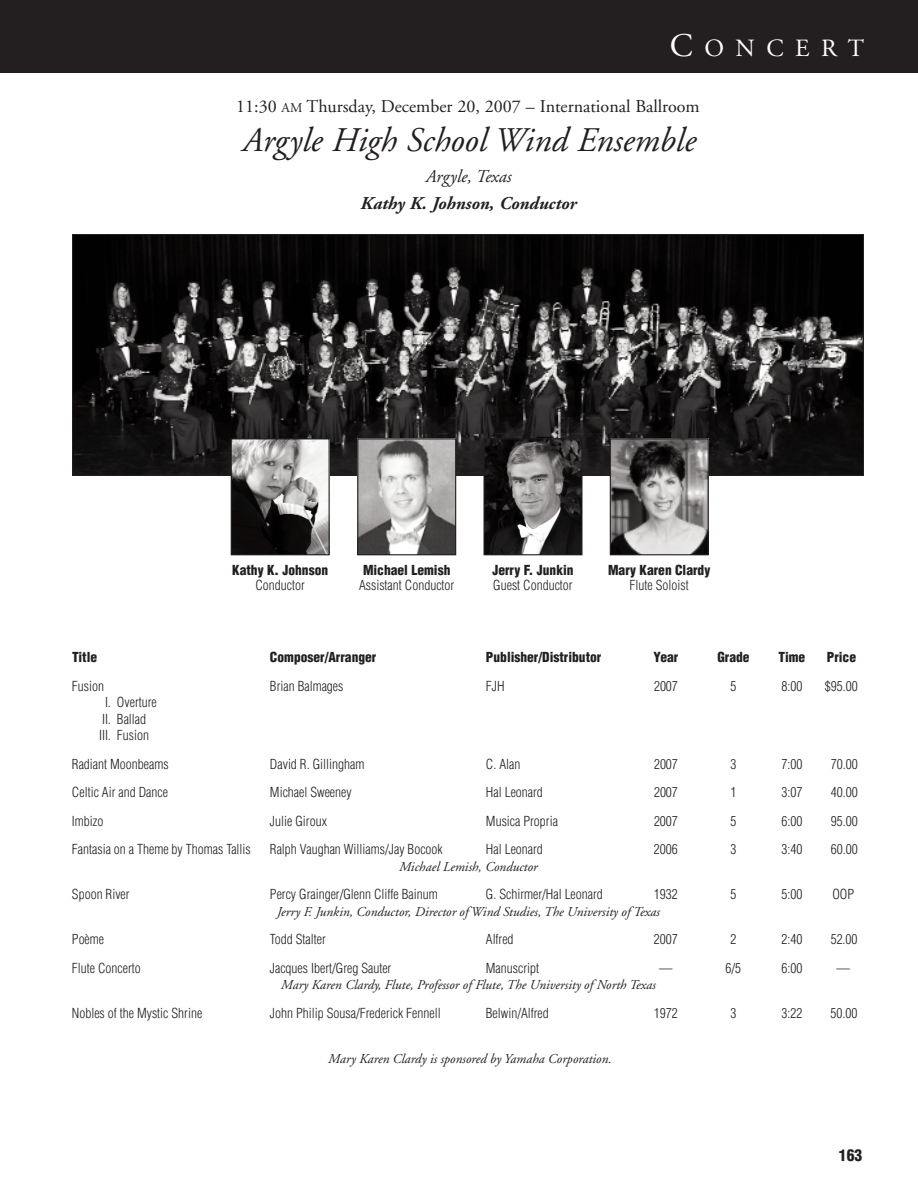
<style>
.page{position:relative;width:918px;height:1188px;background:#fff}
.page>*{position:absolute;margin:0;border:0;box-sizing:border-box;transform-origin:0 0}
.t1{font:italic 34.5px "Adobe Garamond";color:#231f20}
.t2{font:24.75px "Adobe Garamond";letter-spacing:.465em;color:#fff}
.t3{font:18px "Adobe Garamond";color:#231f20}
.t4{font:italic 700 18px "Adobe Garamond";color:#231f20}
.t5{font:italic 18px "Adobe Garamond";color:#231f20}
.t6{font:900 condensed 15.75px "Helvetica";color:#231f20}
.t7{font:300 condensed 13.5px/16.5px "Helvetica";color:#231f20;text-align:center}
.t8{font:italic 13.5px "Adobe Garamond";color:#231f20}
.t9{font:900 condensed 13.5px "Helvetica";color:#231f20}
.s1{font-size:33px}
.s2{font-size:13.5px}
</style>
<div class="page">
<img style="left:74px;top:236px;width:788px;height:238px">
<div style="left:0;top:0;width:918px;height:73px;background:#231f20"></div>
<img style="left:612px;top:440px;width:95px;height:113px">
<div style="left:610px;top:438px;width:99px;height:117px;border:1px solid #231f20"></div>
<img style="left:486px;top:440px;width:95px;height:113px">
<div style="left:484px;top:438px;width:99px;height:117px;border:1px solid #231f20"></div>
<img style="left:359px;top:440px;width:95px;height:113px">
<div style="left:357px;top:438px;width:99px;height:117px;border:1px solid #231f20"></div>
<img style="left:233px;top:440px;width:95px;height:113px">
<div style="left:231px;top:438px;width:99px;height:117px;border:1px solid #231f20"></div>
<h2 class="t2" style="left:670px;top:39px;width:196px"><span class="s1">C</span>ONCERT</h2>
<h3 class="t3" style="left:236px;top:99px;width:465px">11:30 <span class="s2">AM</span> Thursday, December 20, 2007 – International Ballroom</h3>
<h1 class="t1" style="left:241px;top:126px;width:455px">Argyle High School Wind Ensemble</h1>
<h3 class="t5" style="left:425px;top:170px;width:87px">Argyle, Texas</h3>
<h3 class="t4" style="left:360px;top:197px;width:218px">Kathy K. Johnson, Conductor</h3>
<p class="t9" style="left:232px;top:562px;width:97px">Kathy K. Johnson</p>
<p class="t7" style="left:255px;top:577px;width:51px">Conductor</p>
<p class="t9" style="left:363px;top:562px;width:89px">Michael Lemish</p>
<p class="t7" style="left:359px;top:577px;width:97px">Assistant Conductor</p>
<p class="t9" style="left:492px;top:562px;width:83px">Jerry F. Junkin</p>
<p class="t7" style="left:493px;top:577px;width:81px">Guest Conductor</p>
<p class="t9" style="left:608px;top:562px;width:104px">Mary Karen Clardy</p>
<p class="t7" style="left:630px;top:577px;width:61px">Flute Soloist</p>
<p class="t9" style="left:72px;top:649px;width:27px">Title</p>
<p class="t9" style="left:270px;top:649px;width:108px">Composer/Arranger</p>
<p class="t9" style="left:486px;top:649px;width:117px">Publisher/Distributor</p>
<p class="t9" style="left:654px;top:649px;width:26px">Year</p>
<p class="t9" style="left:717px;top:649px;width:34px">Grade</p>
<p class="t9" style="left:779px;top:649px;width:28px">Time</p>
<p class="t9" style="left:827px;top:649px;width:31px">Price</p>
<p class="t7" style="left:72px;top:678px;width:34px">Fusion</p>
<p class="t7" style="left:270px;top:678px;width:75px">Brian Balmages</p>
<p class="t7" style="left:486px;top:678px;width:20px">FJH</p>
<p class="t7" style="left:654px;top:678px;width:25px">2007</p>
<p class="t7" style="left:731px;top:678px;width:7px">5</p>
<p class="t7" style="left:782px;top:678px;width:22px">8:00</p>
<p class="t7" style="left:825px;top:678px;width:34px">$95.00</p>
<p class="t7" style="left:99px;top:694px;width:59px">I. Overture<br>II. Ballad<br>III. Fusion</p>
<p class="t7" style="left:72px;top:756px;width:98px">Radiant Moonbeams</p>
<p class="t7" style="left:270px;top:756px;width:96px">David R. Gillingham</p>
<p class="t7" style="left:486px;top:756px;width:36px">C. Alan</p>
<p class="t7" style="left:654px;top:756px;width:25px">2007</p>
<p class="t7" style="left:731px;top:756px;width:7px">3</p>
<p class="t7" style="left:782px;top:756px;width:22px">7:00</p>
<p class="t7" style="left:831px;top:756px;width:28px">70.00</p>
<p class="t7" style="left:72px;top:784px;width:97px">Celtic Air and Dance</p>
<p class="t7" style="left:270px;top:784px;width:83px">Michael Sweeney</p>
<p class="t7" style="left:486px;top:784px;width:58px">Hal Leonard</p>
<p class="t7" style="left:654px;top:784px;width:25px">2007</p>
<p class="t7" style="left:731px;top:784px;width:7px">1</p>
<p class="t7" style="left:782px;top:784px;width:22px">3:07</p>
<p class="t7" style="left:831px;top:784px;width:28px">40.00</p>
<p class="t7" style="left:72px;top:813px;width:33px">Imbizo</p>
<p class="t7" style="left:270px;top:813px;width:58px">Julie Giroux</p>
<p class="t7" style="left:486px;top:813px;width:73px">Musica Propria</p>
<p class="t7" style="left:654px;top:813px;width:25px">2007</p>
<p class="t7" style="left:730px;top:813px;width:7px">5</p>
<p class="t7" style="left:781px;top:813px;width:22px">6:00</p>
<p class="t7" style="left:831px;top:813px;width:28px">95.00</p>
<p class="t7" style="left:72px;top:841px;width:180px">Fantasia on a Theme by Thomas Tallis</p>
<p class="t7" style="left:270px;top:841px;width:174px">Ralph Vaughan Williams/Jay Bocook</p>
<p class="t7" style="left:486px;top:841px;width:58px">Hal Leonard</p>
<p class="t7" style="left:654px;top:841px;width:25px">2006</p>
<p class="t7" style="left:730px;top:841px;width:7px">3</p>
<p class="t7" style="left:781px;top:841px;width:22px">3:40</p>
<p class="t7" style="left:831px;top:841px;width:28px">60.00</p>
<p class="t8" style="left:399px;top:861px;width:140px">Michael Lemish, Conductor</p>
<p class="t7" style="left:72px;top:886px;width:59px">Spoon River</p>
<p class="t7" style="left:270px;top:886px;width:169px">Percy Grainger/Glenn Cliffe Bainum</p>
<p class="t7" style="left:486px;top:886px;width:118px">G. Schirmer/Hal Leonard</p>
<p class="t7" style="left:654px;top:886px;width:25px">1932</p>
<p class="t7" style="left:730px;top:886px;width:7px">5</p>
<p class="t7" style="left:781px;top:886px;width:22px">5:00</p>
<p class="t7" style="left:832px;top:886px;width:23px">OOP</p>
<p class="t8" style="left:276px;top:906px;width:384px">Jerry F. Junkin, Conductor, Director of Wind Studies, The University of Texas</p>
<p class="t7" style="left:72px;top:931px;width:34px">Poème</p>
<p class="t7" style="left:270px;top:931px;width:57px">Todd Stalter</p>
<p class="t7" style="left:486px;top:931px;width:29px">Alfred</p>
<p class="t7" style="left:654px;top:931px;width:25px">2007</p>
<p class="t7" style="left:730px;top:931px;width:7px">2</p>
<p class="t7" style="left:781px;top:931px;width:22px">2:40</p>
<p class="t7" style="left:831px;top:931px;width:28px">52.00</p>
<p class="t7" style="left:72px;top:960px;width:70px">Flute Concerto</p>
<p class="t7" style="left:270px;top:960px;width:123px">Jacques Ibert/Greg Sauter</p>
<p class="t7" style="left:486px;top:960px;width:55px">Manuscript</p>
<p class="t7" style="left:659px;top:960px;width:15px">—</p>
<p class="t7" style="left:726px;top:960px;width:17px">6/5</p>
<p class="t7" style="left:781px;top:960px;width:22px">6:00</p>
<p class="t7" style="left:837px;top:960px;width:15px">—</p>
<p class="t8" style="left:280px;top:979px;width:377px">Mary Karen Clardy, Flute, Professor of Flute, The University of North Texas</p>
<p class="t7" style="left:72px;top:1005px;width:132px">Nobles of the Mystic Shrine</p>
<p class="t7" style="left:270px;top:1005px;width:172px">John Philip Sousa/Frederick Fennell</p>
<p class="t7" style="left:486px;top:1005px;width:64px">Belwin/Alfred</p>
<p class="t7" style="left:654px;top:1005px;width:25px">1972</p>
<p class="t7" style="left:730px;top:1005px;width:7px">3</p>
<p class="t7" style="left:781px;top:1005px;width:22px">3:22</p>
<p class="t7" style="left:831px;top:1005px;width:28px">50.00</p>
<p class="t8" style="left:328px;top:1053px;width:285px">Mary Karen Clardy is sponsored by Yamaha Corporation.</p>
<p class="t6" style="left:839px;top:1146px;width:25px">163</p>
</div>
